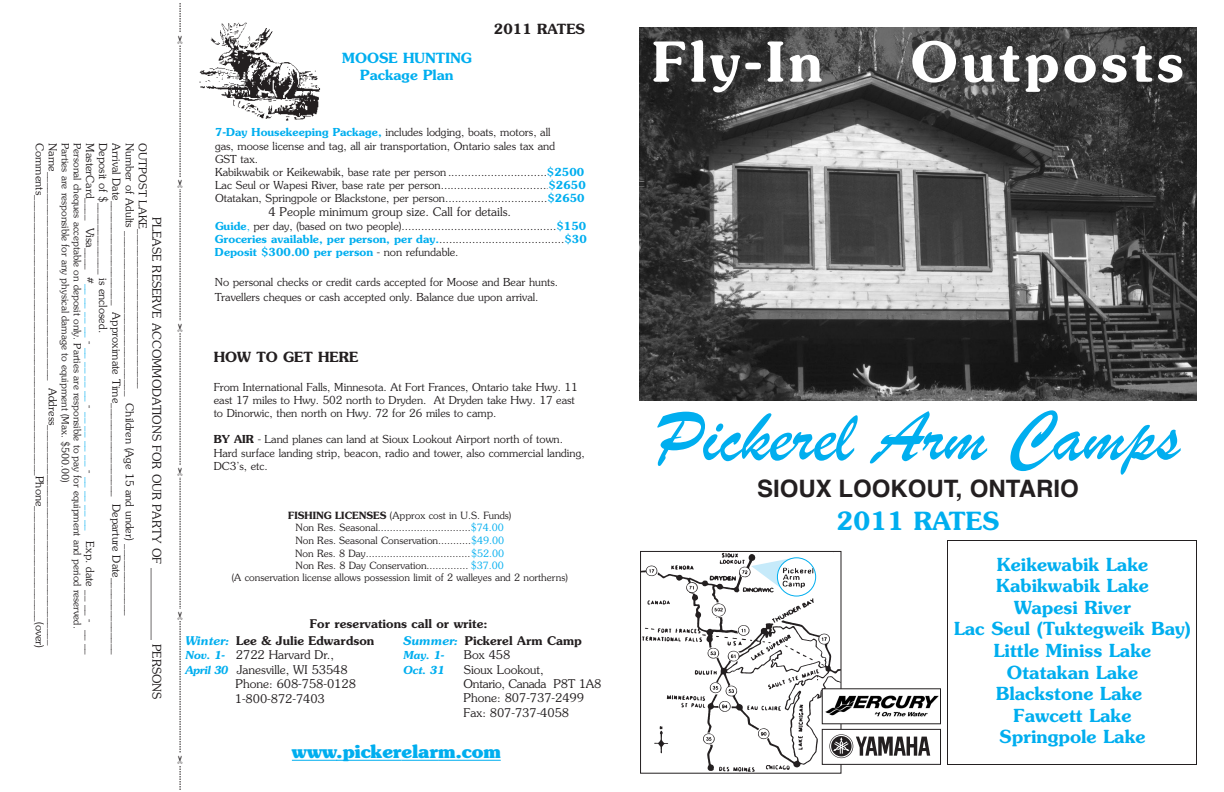
<style>
.page{position:relative;width:1224px;height:792px;background:#fff}
.page>*{position:absolute;margin:0;border:0;box-sizing:border-box;transform-origin:0 0}
.t1{font:75.6px "Brush Script";color:#00aeef}
.t2{font:600 55px "Souvenir";letter-spacing:.07em;color:#fff}
.t3{font:600 25px "Souvenir";color:#00aeef}
.t4{font:700 24px "Helvetica";color:#231f20}
.t5{font:600 18px/21.6px "Souvenir";color:#00aeef;text-align:center}
.t6{font:700 18px "Souvenir";color:#00aeef}
.t7{font:600 14px/16.8px "Souvenir";color:#00aeef;text-align:center}
.t8{font:600 14px "Souvenir";color:#231f20}
.t9{font:300 12px/14.4px "Souvenir";color:#231f20}
.t10{font:600 12px "Souvenir";color:#231f20}
.t11{font:300 11px/13.2px "Souvenir";color:#231f20}
.t12{font:italic 600 11px "Souvenir";letter-spacing:-.02em;color:#00aeef}
.t13{font:300 10px/12.2px "Souvenir";color:#231f20;text-align:center}
.s1{color:#00aeef}
.s2{font-weight:600;color:#00aeef}
.s3{font-size:7px}
.s4{font-weight:600}
.s5{font-style:italic;color:#00aeef}
.s6{font-weight:600;font-style:italic;font-size:11px;color:#00aeef}
</style>
<div class="page">
<div style="left:947px;top:540px;width:250px;height:225px;border:1px solid #231f20"></div>
<img style="left:642px;top:553px;width:197px;height:219px">
<div style="left:640px;top:551px;width:201px;height:223px;border:1px solid #231f20"></div>
<div style="left:822px;top:689px;width:118px;height:35px;background:#fff"></div>
<img style="left:825px;top:695px;width:114px;height:22px">
<div style="left:822px;top:729px;width:119px;height:35px;background:#fff"></div>
<svg style="left:829px;top:734px;width:101px;height:24px"></svg>
<div style="left:822px;top:729px;width:119px;height:36px;border:1px solid #231f20"></div>
<img style="left:199px;top:22px;width:122px;height:99px">
<svg style="left:751px;top:557px;width:65px;height:40px"></svg>
<img style="left:639px;top:27px;width:558px;height:373px">
<hr style="left:292px;top:760px;width:45px;height:1px;background:#00aeef">
<hr style="left:336px;top:760px;width:66px;height:1px;background:#00aeef">
<hr style="left:402px;top:760px;width:36px;height:1px;background:#00aeef">
<hr style="left:438px;top:760px;width:63px;height:1px;background:#00aeef">
<svg style="left:179px;top:3px;width:2px;height:787px"></svg>
<p class="t11" style="left:96px;top:143px;width:513px;rotate:90deg">MasterCard____ Visa____ #<span class="s1">__ __ __ __</span> - <span class="s1">__ __ __ __</span> - <span class="s1">__ __ __ __</span> - <span class="s1">__ __ __ __</span> Exp. date __ __ - __ __</p>
<p class="t11" style="left:109px;top:143px;width:191px;rotate:90deg">Deposit of $_____________ is enclosed.</p>
<p class="t11" style="left:122px;top:143px;width:513px;rotate:90deg">Arrival Date___________________ Approximate Time_________________ Departure Date______________</p>
<p class="t11" style="left:135px;top:143px;width:474px;rotate:90deg">Number of Adults ______________________________ Children (Age 15 and under) _____________</p>
<p class="t11" style="left:149px;top:143px;width:247px;rotate:90deg">OUTPOST LAKE_____________________________</p>
<p class="t11" style="left:45px;top:143px;width:506px;rotate:90deg">Comments___________________________________________________Phone_____________________(over)</p>
<p class="t11" style="left:59px;top:143px;width:504px;rotate:90deg">Name______________________________________ Address________________________________________</p>
<p class="t13" style="left:71px;top:143px;width:341px;rotate:90deg">Parties are responsible for any physical damage to equipment (Max. $500.00)</p>
<p class="t13" style="left:83px;top:143px;width:487px;rotate:90deg">Personal cheques acceptable on deposit only. Parties are responsible to pay for equipment and period reserved.</p>
<p class="t9" style="left:163px;top:217px;width:484px;rotate:90deg">PLEASE RESERVE ACCOMMODATIONS FOR OUR PARTY OF ____________ PERSONS</p>
<p class="t7" style="left:342px;top:51px;width:131px">MOOSE HUNTING<br>Package Plan</p>
<p class="t8" style="left:494px;top:23px;width:93px">2011 RATES</p>
<p class="t11" style="left:215px;top:127px;width:372px"><span class="s2">7-Day Housekeeping Package,</span> includes lodging, boats, motors, all<br>gas, moose license and tag, all air transportation, Ontario sales tax and<br>GST tax.<br>Kabikwabik or Keikewabik, base rate per person ..............................<span class="s2">$2500<br></span>Lac Seul or Wapesi River, base rate per person................................<span class="s3">.</span><span class="s2">$2650<br></span>Otatakan, Springpole or Blackstone, per person...............................<span class="s2">$2650</span></p>
<p class="t9" style="left:268px;top:206px;width:244px">4 People minimum group size. Call for details.</p>
<p class="t11" style="left:215px;top:220px;width:373px;text-align:justify"><span class="s2">Guide</span><span class="s1">,</span> per day, (based on two people)...............................................<span class="s2">$150<br>Groceries available, per person, per day.</span>......................................<span class="s2">$30<br>Deposit $300.00 per person</span> - non refundable.</p>
<p class="t11" style="left:215px;top:275px;width:345px;line-height:15px">No personal checks or credit cards accepted for Moose and Bear hunts.<br>Travellers cheques or cash accepted only. Balance due upon arrival.</p>
<p class="t8" style="left:214px;top:351px;width:146px">HOW TO GET HERE</p>
<p class="t11" style="left:214px;top:381px;width:366px">From International Falls, Minnesota. At Fort Frances, Ontario take Hwy. 11 east 17 miles to Hwy. 502 north to Dryden. At Dryden take Hwy. 17 east to Dinorwic, then north on Hwy. 72 for 26 miles to camp.</p>
<p class="t11" style="left:214px;top:434px;width:373px"><span class="s4">BY AIR</span> - Land planes can land at Sioux Lookout Airport north of town.<br>Hard surface landing strip, beacon, radio and tower, also commercial landing,<br>DC3’s, etc.</p>
<p class="t13" style="left:232px;top:510px;width:337px"><span class="s4">FISHING LICENSES</span> (Approx cost in U.S. Funds)<br>Non Res. Seasonal...............................<span class="s1">$74.00<br></span>Non Res. Seasonal Conservation...........<span class="s1">$49.00<br></span>Non Res. 8 Day...................................<span class="s1">$52.00<br></span>Non Res. 8 Day Conservation.............. <span class="s1">$37.00<br></span>(A conservation license allows possession limit of 2 walleyes and 2 northerns)</p>
<p class="t10" style="left:310px;top:619px;width:179px">For reservations call or write:</p>
<p class="t10" style="left:185px;top:636px;width:191px"><span class="s5">Winter:</span> Lee &amp; Julie Edwardson</p>
<p class="t9" style="left:185px;top:649px;width:151px"><span class="s6">Nov. 1-</span> 2722 Harvard Dr.,</p>
<p class="t9" style="left:185px;top:663px;width:164px"><span class="s6">April 30</span> Janesville, WI 53548</p>
<p class="t9" style="left:236px;top:678px;width:122px">Phone: 608-758-0128</p>
<p class="t9" style="left:235px;top:692px;width:91px">1-800-872-7403</p>
<p class="t10" style="left:403px;top:636px;width:181px"><span class="s5">Summer:</span> Pickerel Arm Camp</p>
<p class="t12" style="left:403px;top:651px;width:43px">May. 1-</p>
<p class="t9" style="left:464px;top:649px;width:48px">Box 458</p>
<p class="t12" style="left:403px;top:665px;width:43px">Oct. 31</p>
<p class="t9" style="left:464px;top:663px;width:139px">Sioux Lookout,<br>Ontario, Canada P8T 1A8<br>Phone: 807-737-2499<br>Fax: 807-737-4058</p>
<h3 class="t6" style="left:292px;top:745px;width:210px">www.pickerelarm.com</h3>
<h2 class="t2" style="left:652px;top:40px;width:172px">Fly-In</h2>
<h2 class="t2" style="left:911px;top:40px;width:275px">Outposts</h2>
<h1 class="t1" style="left:656px;top:389px;width:526px">Pickerel Arm Camps</h1>
<h3 class="t4" style="left:757px;top:478px;width:323px">SIOUX LOOKOUT, ONTARIO</h3>
<h3 class="t3" style="left:837px;top:511px;width:164px">2011 RATES</h3>
<h3 class="t5" style="left:954px;top:555px;width:239px">Keikewabik Lake<br>Kabikwabik Lake<br>Wapesi River<br>Lac Seul (Tuktegweik Bay)<br>Little Miniss Lake<br>Otatakan Lake<br>Blackstone Lake<br>Fawcett Lake<br>Springpole Lake</h3>
</div>
